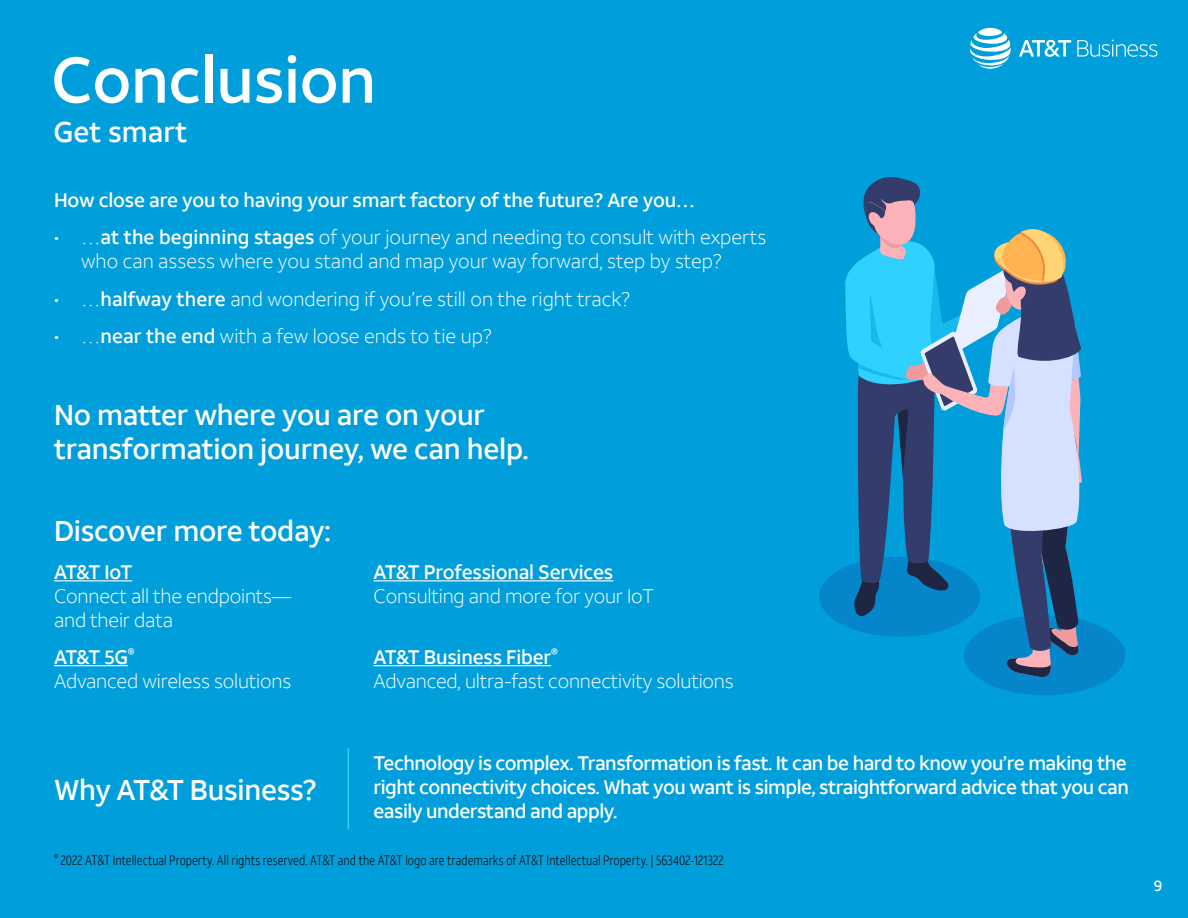
<style>
.page{position:relative;width:1188px;height:918px;background:#009fdb}
.page>*{position:absolute;margin:0;border:0;box-sizing:border-box;transform-origin:0 0}
.t1{font:500 64.5px "ATT Aleck Sans";letter-spacing:-.01em;color:#fff}
.Body_copy_13_20{font:500 28.5px/34.5px "ATT Aleck Sans";letter-spacing:-.01em;color:#fff}
.Body_copy_13_20-2{font:300 19.5px/24px "ATT Aleck Sans";letter-spacing:-.01em;color:#fff}
.Body_copy_13_20-3{font:500 19.5px/24px "ATT Aleck Sans";letter-spacing:-.025em;color:#fff;text-align:justify}
.Body_copy_13_20-4{font:500 15px "ATT Aleck Sans";color:#fff}
.t2{font:300 13.5px "ATT Aleck Cd";color:#000}
.s1{font-weight:500}
</style>
<div class="page">
<svg style="left:970px;top:28px;width:41px;height:41px"></svg>
<svg style="left:1019px;top:40px;width:52px;height:17px"></svg>
<svg style="left:1077px;top:40px;width:80px;height:17px"></svg>
<hr style="left:54px;top:580px;width:78px;height:1px;background:#fff">
<hr style="left:374px;top:580px;width:239px;height:1px;background:#fff">
<hr style="left:374px;top:665px;width:177px;height:1px;background:#fff">
<hr style="left:54px;top:665px;width:74px;height:1px;background:#fff">
<hr style="left:348px;top:748px;width:1px;height:81px;background:#30d1ff">
<div style="left:819px;top:557px;width:161px;height:80px;background:#0586cb;border-radius:50%"></div>
<div style="left:964px;top:615px;width:161px;height:80px;background:#0586cb;border-radius:50%"></div>
<svg style="left:845px;top:177px;width:240px;height:500px"></svg>
<p class="t1" style="left:51px;top:40px;width:327px">Conclusion</p>
<p class="Body_copy_13_20" style="left:54px;top:115px;width:136px">Get smart</p>
<p class="Body_copy_13_20-3" style="left:54px;top:188px;width:643px">How close are you to having your smart factory of the future? Are you…</p>
<p class="Body_copy_13_20-2" style="left:81px;top:225px;width:687px;text-indent:-27px">• …<span class="s1">at the beginning stages</span> of your journey and needing to consult with experts who can assess where you stand and map your way forward, step by step?</p>
<p class="Body_copy_13_20-2" style="left:54px;top:287px;width:578px">• …<span class="s1">halfway there</span> and wondering if you’re still on the right track?</p>
<p class="Body_copy_13_20-2" style="left:54px;top:324px;width:439px">• …<span class="s1">near the end</span> with a few loose ends to tie up?</p>
<p class="Body_copy_13_20" style="left:54px;top:397px;width:476px">No matter where you are on your transformation journey, we can help.</p>
<p class="Body_copy_13_20" style="left:54px;top:514px;width:278px">Discover more today:</p>
<p class="Body_copy_13_20-2" style="left:54px;top:560px;width:239px"><span class="s1">AT&amp;T IoT<br></span>Connect all the endpoints— and their data</p>
<p class="Body_copy_13_20-2" style="left:374px;top:560px;width:282px"><span class="s1">AT&amp;T Professional Services<br></span>Consulting and more for your IoT</p>
<p class="Body_copy_13_20-2" style="left:374px;top:645px;width:362px"><span class="s1">AT&amp;T Business Fiber</span><sup>®<br></sup>Advanced, ultra-fast connectivity solutions</p>
<p class="Body_copy_13_20-2" style="left:54px;top:645px;width:239px"><span class="s1">AT&amp;T 5G</span><sup>®<br></sup>Advanced wireless solutions</p>
<p class="Body_copy_13_20" style="left:54px;top:772px;width:264px">Why AT&amp;T Business?</p>
<p class="Body_copy_13_20-3" style="left:374px;top:751px;width:757px">Technology is complex. Transformation is fast. It can be hard to know you’re making the right connectivity choices. What you want is simple, straightforward advice that you can easily understand and apply.</p>
<p class="t2" style="left:54px;top:852px;width:671px"><sup>©</sup> 2022 AT&amp;T Intellectual Property. All rights reserved. AT&amp;T and the AT&amp;T logo are trademarks of AT&amp;T Intellectual Property. | 563402-121322</p>
<p class="Body_copy_13_20-4" style="left:1154px;top:876px;width:10px">9</p>
</div>
